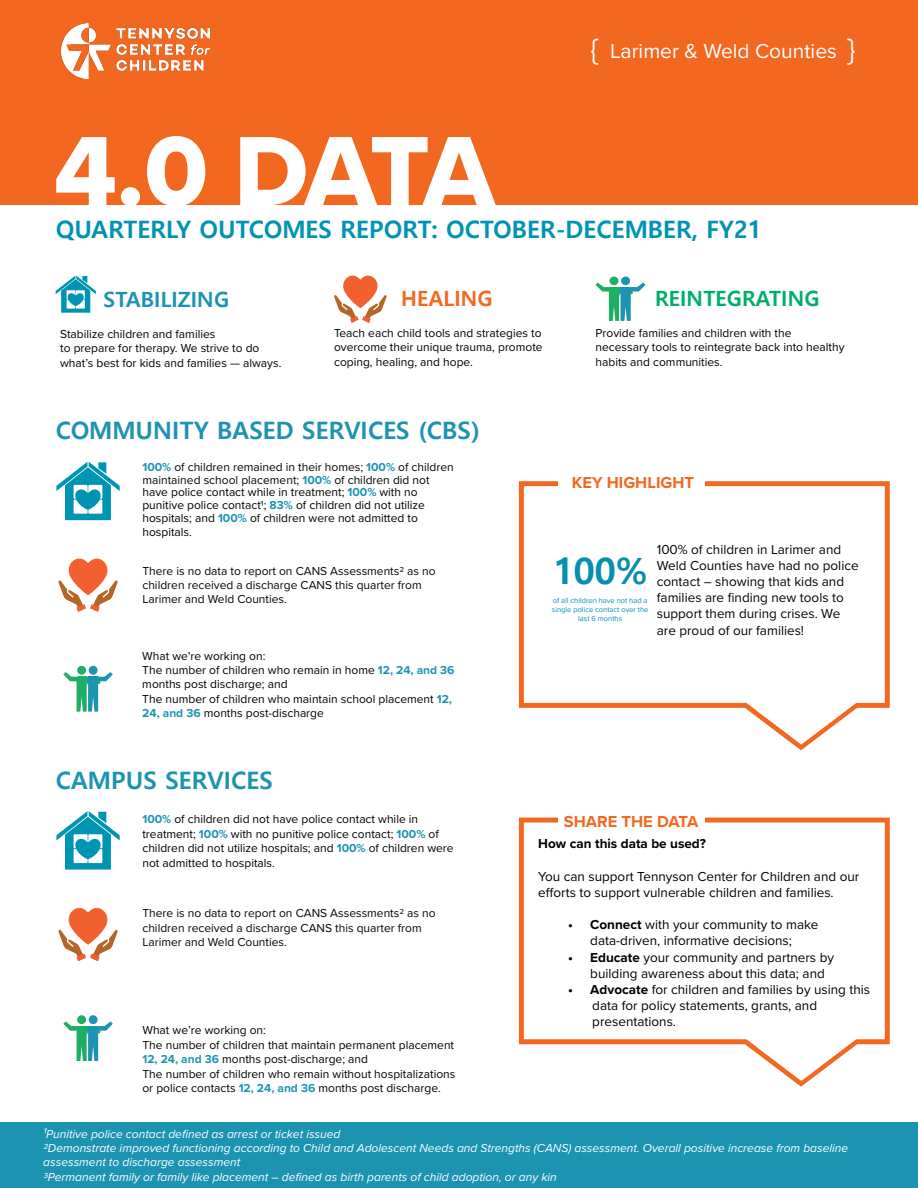
<style>
.page{position:relative;width:918px;height:1188px;background:#fff}
.page>*{position:absolute;margin:0;border:0;box-sizing:border-box;transform-origin:0 0}
.t1{font:102px "Proxima Nova Extrabld";color:#fff}
.t2{font:700 36.3px "Malgun Gothic";color:#0690b0}
.t3{font:30px "Proxima Nova";color:#fff}
.t4{font:25.5px "Proxima Nova";color:#fff}
.t5{font:700 24px "Malgun Gothic";color:#0093b2}
.t6{font:700 24px "Malgun Gothic";color:#1d93b2}
.t7{font:21px "Proxima Nova";color:#fff}
.t8{font:700 21px "Malgun Gothic";color:#00af66}
.t9{font:700 21px "Malgun Gothic";color:#1d93b2}
.t10{font:700 21px "Malgun Gothic";color:#f36821}
.t11{font:700 16.5px "Proxima Nova";color:#f36821}
.t12{font:13.5px/16.2px "Proxima Nova";color:#000}
.t13{font:13.5px/16.2px "Proxima Nova";color:#040503}
.t14{font:700 13.5px "Proxima Nova";color:#000}
.t15{font:12px/14.4px "Proxima Nova";color:#000}
.t16{font:italic 12px/14.4px "Proxima Nova";color:#fff}
.t17{font:12px/14.4px "Proxima Nova";color:#050606}
.t18{font:7.5px/9px "Proxima Nova";color:#0690b0;text-align:center}
.s1{font-weight:700;color:#1d93b2}
.s2{color:#040503}
.s3{font-weight:700;color:#1d95b2}
.s4{font-weight:700}
</style>
<div class="page">
<div style="left:0;top:1123px;width:918px;height:65px;background:#1d93b2"></div>
<div style="left:0;top:0;width:918px;height:204px;background:#f36821"></div>
<img style="left:62px;top:23px;width:148px;height:55px">
<svg style="left:56px;top:811px;width:64px;height:59px"></svg>
<svg style="left:58px;top:908px;width:60px;height:53px"></svg>
<div style="left:77px;top:1015px;width:9px;height:9px;background:#1eaf66;border-radius:50%"></div>
<div style="left:89px;top:1015px;width:9px;height:9px;background:#1d93b2;border-radius:50%"></div>
<svg style="left:63px;top:1021px;width:50px;height:40px"></svg>
<div style="left:88px;top:1026px;width:10px;height:5px;background:#1d93b2"></div>
<svg style="left:56px;top:462px;width:64px;height:58px"></svg>
<svg style="left:58px;top:558px;width:60px;height:54px"></svg>
<div style="left:77px;top:666px;width:9px;height:9px;background:#1eaf66;border-radius:50%"></div>
<div style="left:89px;top:666px;width:9px;height:9px;background:#1d93b2;border-radius:50%"></div>
<svg style="left:63px;top:672px;width:50px;height:40px"></svg>
<div style="left:88px;top:677px;width:10px;height:5px;background:#1d93b2"></div>
<svg style="left:56px;top:276px;width:40px;height:37px"></svg>
<svg style="left:334px;top:275px;width:53px;height:48px"></svg>
<div style="left:609px;top:277px;width:9px;height:8px;background:#1eaf66;border-radius:50%"></div>
<div style="left:621px;top:277px;width:9px;height:8px;background:#1d93b2;border-radius:50%"></div>
<svg style="left:596px;top:283px;width:50px;height:38px"></svg>
<div style="left:621px;top:287px;width:9px;height:5px;background:#1d93b2"></div>
<div style="left:519px;top:818px;width:371px;height:226px;border:5px solid #f36821"></div>
<div style="left:558px;top:798px;width:146px;height:34px;background:#fff"></div>
<svg style="left:734px;top:1038px;width:134px;height:49px"></svg>
<div style="left:519px;top:481px;width:371px;height:227px;border:5px solid #f36821"></div>
<div style="left:558px;top:462px;width:146px;height:33px;background:#fff"></div>
<svg style="left:691px;top:702px;width:177px;height:49px"></svg>
<p class="t1" style="left:54px;top:95px;width:442px">4.0 DATA</p>
<p class="t3" style="left:667px;top:25px;width:14px">{{</p>
<p class="t3" style="left:591px;top:27px;width:9px">{</p>
<p class="t7" style="left:610px;top:35px;width:228px">Larimer &amp; Weld Counties</p>
<p class="t4" style="left:681px;top:31px;width:165px">Adams County</p>
<p class="t5" style="left:56px;top:215px;width:707px">QUARTERLY OUTCOMES REPORT: OCTOBER-DECEMBER, FY21</p>
<p class="t9" style="left:104px;top:287px;width:127px">STABILIZING</p>
<p class="t15" style="left:60px;top:326px;width:157px">Stabilize children and families</p>
<p class="t15" style="left:60px;top:341px;width:223px">to prepare for therapy. We strive to do what’s best for kids and families — always.</p>
<p class="t10" style="left:401px;top:286px;width:93px">HEALING</p>
<p class="t15" style="left:334px;top:325px;width:210px;text-align:justify">Teach each child tools and strategies to overcome their unique trauma, promote coping, healing, and hope.</p>
<p class="t8" style="left:655px;top:286px;width:166px">REINTEGRATING</p>
<p class="t15" style="left:596px;top:325px;width:198px">Provide families and children with the</p>
<p class="t15" style="left:596px;top:340px;width:251px">necessary tools to reintegrate back into healthy habits and communities.</p>
<p class="t6" style="left:56px;top:416px;width:426px">COMMUNITY BASED SERVICES (CBS)</p>
<p class="t15" style="left:142px;top:460px;width:313px;line-height:12.6px"><span class="s1">100%</span> <span class="s2">of children remained in their homes;</span> <span class="s1">100%</span> <span class="s2">of children maintained school placement;</span> <span class="s1">100%</span> of children did not have police contact while in treatment; <span class="s1">100%</span> with no punitive police contact1; <span class="s1">83%</span> of children did not utilize hospitals; and <span class="s3">100%</span> of children were not admitted to</p>
<p class="t15" style="left:142px;top:524px;width:51px">hospitals.</p>
<p class="t17" style="left:142px;top:563px;width:295px">There is no data to report on CANS Assessments<span class="s2">2</span> as no children received a discharge CANS this quarter from<br>Larimer and Weld Counties.</p>
<p class="t15" style="left:142px;top:648px;width:125px">What we're working on:</p>
<p class="t15" style="left:142px;top:662px;width:314px">The number of children who remain in home <span class="s3">12, 24, and 36 </span>months post discharge; and</p>
<p class="t15" style="left:142px;top:691px;width:311px">The number of children who maintain school placement <span class="s3">12,<br>24, and 36</span> months post-discharge</p>
<p class="t11" style="left:572px;top:470px;width:124px">KEY HIGHLIGHT</p>
<p class="t2" style="left:553px;top:549px;width:96px">100%</p>
<p class="t18" style="left:552px;top:595px;width:98px">of all children have not had a single police contact over the last 6 months</p>
<p class="t13" style="left:657px;top:540px;width:203px">100% of children in Larimer and<br>Weld Counties have had no police contact – showing that kids and families are finding new tools to support them during crises. We are proud of our families!</p>
<p class="t6" style="left:56px;top:766px;width:219px">CAMPUS SERVICES</p>
<p class="t15" style="left:142px;top:812px;width:277px"><span class="s1">100%</span> of children did not have police contact while in</p>
<p class="t15" style="left:142px;top:826px;width:313px">treatment; <span class="s1">100%</span> with no punitive police contact; <span class="s1">100%</span> of children did not utilize hospitals; and <span class="s3">100%</span> of children were not admitted to hospitals.</p>
<p class="t17" style="left:142px;top:906px;width:295px">There is no data to report on CANS Assessments<span class="s2">2</span> as no children received a discharge CANS this quarter from<br>Larimer and Weld Counties.</p>
<p class="t15" style="left:142px;top:1023px;width:125px">What we’re working on:</p>
<p class="t15" style="left:142px;top:1037px;width:313px">The number of children that maintain permanent placement<br><span class="s3">12, 24, and 36</span> months post-discharge; and</p>
<p class="t15" style="left:142px;top:1066px;width:315px">The number of children who remain without hospitalizations or police contacts <span class="s3">12, 24, and 36</span> months post discharge.</p>
<p class="t11" style="left:564px;top:809px;width:136px">SHARE THE DATA</p>
<p class="t14" style="left:538px;top:834px;width:169px">How can this data be used?</p>
<p class="t12" style="left:538px;top:867px;width:323px">You can support Tennyson Center for Children and our efforts to support vulnerable children and families.</p>
<p class="t12" style="left:568px;top:916px;width:252px;text-align:center"><span class="s4">• Connect</span> with your community to make data-driven, informative decisions;</p>
<p class="t12" style="left:590px;top:948px;width:245px;text-indent:-22px"><span class="s4">• Educate</span> your community and partners by building awareness about this data; and</p>
<p class="t12" style="left:568px;top:981px;width:304px"><span class="s4">• Advocate</span> for children and families by using this</p>
<p class="t12" style="left:592px;top:997px;width:226px">data for policy statements, grants, and</p>
<p class="t12" style="left:592px;top:1013px;width:85px">presentations.</p>
<p class="t16" style="left:43px;top:1126px;width:299px">1Punitive police contact defined as arrest or ticket issued</p>
<p class="t16" style="left:43px;top:1140px;width:806px">2Demonstrate improved functioning according to Child and Adolescent Needs and Strengths (CANS) assessment. Overall positive increase from baseline assessment to discharge assessment</p>
<p class="t16" style="left:43px;top:1169px;width:515px">3Permanent family or family like placement – defined as birth parents of child adoption, or any kin</p>
</div>
